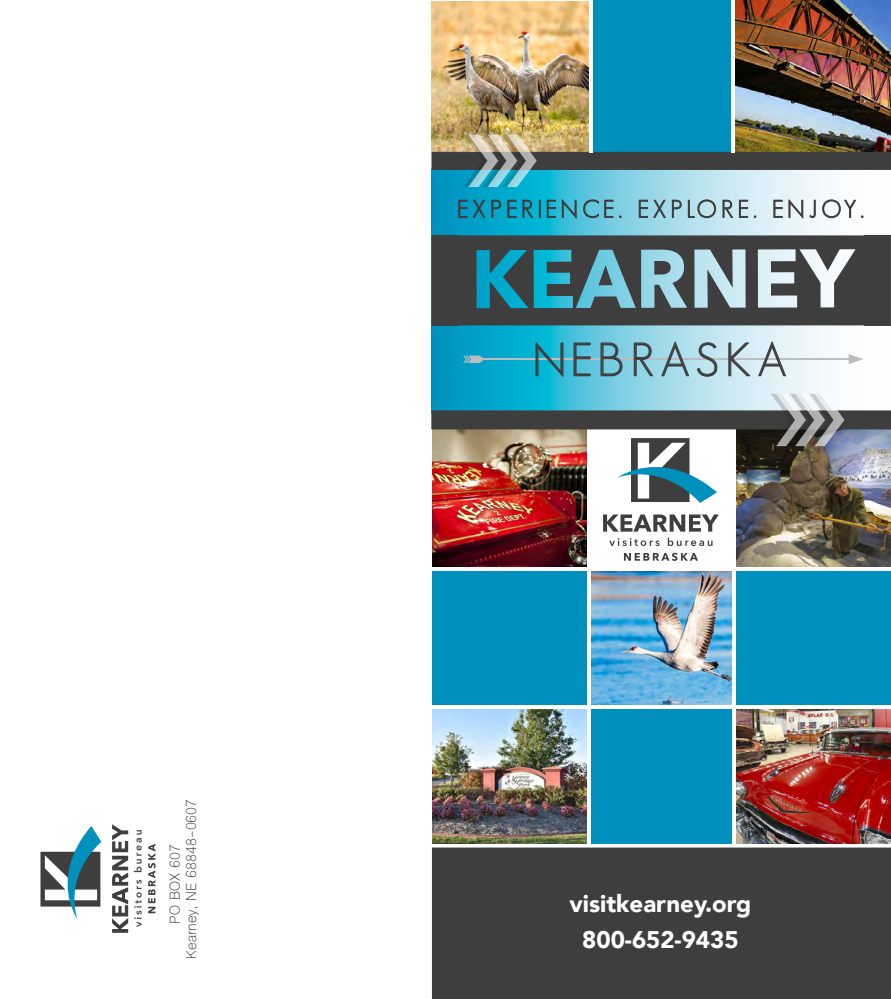
<style>
.page{position:relative;width:891px;height:999px;background:#fff}
.page>*{position:absolute;margin:0;border:0;box-sizing:border-box;transform-origin:0 0}
.t1{font:300 45.9px "Geosans";letter-spacing:.15em;color:#3e3e3f}
.t2{font:900 24px/36px "Avenir";color:#fff;text-align:center}
.t3{font:13.5px/16.2px "Shree Dev 0714";color:#3e3e3f}
</style>
<div class="page">
<svg style="left:112px;top:824px;width:16px;height:109px"></svg>
<svg style="left:40px;top:826px;width:61px;height:93px"></svg>
<svg style="left:134px;top:880px;width:8px;height:47px"></svg>
<svg style="left:134px;top:830px;width:8px;height:42px"></svg>
<svg style="left:148px;top:844px;width:8px;height:69px"></svg>
<img style="left:736px;top:709px;width:154px;height:135px">
<img style="left:736px;top:429px;width:154px;height:138px">
<img style="left:432px;top:709px;width:155px;height:135px">
<div style="left:432px;top:571px;width:157px;height:138px;background:#0090be"></div>
<div style="left:732px;top:569px;width:159px;height:139px;background:#0090be"></div>
<div style="left:589px;top:0;width:144px;height:169px;background:#0090be"></div>
<svg style="left:432px;top:170px;width:459px;height:241px"></svg>
<svg style="left:458px;top:235px;width:406px;height:90px;background:#556f75"></svg>
<svg style="left:598px;top:265px;width:15px;height:20px"></svg>
<hr style="left:483px;top:358px;width:378px;height:2px;background:#bcbdc0">
<svg style="left:849px;top:354px;width:14px;height:10px"></svg>
<svg style="left:463px;top:356px;width:21px;height:7px"></svg>
<svg style="left:536px;top:341px;width:27px;height:37px"></svg>
<svg style="left:574px;top:342px;width:17px;height:34px"></svg>
<svg style="left:601px;top:342px;width:22px;height:34px"></svg>
<svg style="left:634px;top:342px;width:20px;height:34px"></svg>
<svg style="left:661px;top:341px;width:28px;height:35px"></svg>
<svg style="left:697px;top:342px;width:20px;height:35px"></svg>
<svg style="left:728px;top:342px;width:23px;height:34px"></svg>
<svg style="left:758px;top:341px;width:28px;height:35px"></svg>
<svg style="left:458px;top:200px;width:9px;height:18px"></svg>
<svg style="left:473px;top:200px;width:12px;height:18px"></svg>
<svg style="left:492px;top:200px;width:9px;height:18px"></svg>
<svg style="left:508px;top:200px;width:9px;height:18px"></svg>
<svg style="left:523px;top:200px;width:10px;height:18px"></svg>
<svg style="left:539px;top:200px;width:2px;height:18px"></svg>
<svg style="left:547px;top:200px;width:9px;height:18px"></svg>
<svg style="left:562px;top:199px;width:15px;height:20px"></svg>
<svg style="left:583px;top:200px;width:30px;height:18px"></svg>
<svg style="left:639px;top:200px;width:27px;height:18px"></svg>
<svg style="left:672px;top:200px;width:10px;height:18px"></svg>
<svg style="left:688px;top:200px;width:28px;height:18px"></svg>
<svg style="left:723px;top:200px;width:10px;height:18px"></svg>
<svg style="left:739px;top:200px;width:9px;height:18px"></svg>
<svg style="left:774px;top:200px;width:9px;height:18px"></svg>
<svg style="left:789px;top:199px;width:14px;height:20px"></svg>
<svg style="left:809px;top:200px;width:7px;height:18px"></svg>
<svg style="left:822px;top:200px;width:41px;height:18px"></svg>
<svg style="left:617px;top:438px;width:100px;height:65px"></svg>
<svg style="left:603px;top:514px;width:116px;height:18px"></svg>
<svg style="left:609px;top:538px;width:51px;height:8px"></svg>
<svg style="left:668px;top:538px;width:45px;height:8px"></svg>
<svg style="left:624px;top:553px;width:74px;height:8px"></svg>
<img style="left:591px;top:571px;width:141px;height:134px">
<img style="left:735px;top:0;width:156px;height:152px">
<img style="left:432px;top:1px;width:157px;height:151px">
<img style="left:432px;top:429px;width:155px;height:138px">
<div style="left:432px;top:152px;width:459px;height:18px;background:#3e3e3f"></div>
<svg style="left:463px;top:135px;width:74px;height:52px"></svg>
<div style="left:589px;top:708px;width:144px;height:138px;background:#0090be"></div>
<div style="left:432px;top:235px;width:26px;height:91px;background:#3e3e3f"></div>
<div style="left:864px;top:235px;width:27px;height:91px;background:#3e3e3f"></div>
<hr style="left:432px;top:567px;width:459px;height:4px;background:#fff">
<hr style="left:432px;top:705px;width:459px;height:4px;background:#fff">
<svg style="left:432px;top:844px;width:459px;height:4px"></svg>
<hr style="left:587px;top:425px;width:4px;height:437px;background:#fff">
<hr style="left:732px;top:425px;width:4px;height:437px;background:#fff">
<hr style="left:589px;top:0;width:4px;height:152px;background:#fff">
<hr style="left:731px;top:0;width:4px;height:152px;background:#fff">
<div style="left:432px;top:411px;width:459px;height:18px;background:#3e3e3f"></div>
<svg style="left:771px;top:394px;width:73px;height:52px"></svg>
<div style="left:432px;top:848px;width:459px;height:151px;background:#3e3e3f"></div>
<p class="t3" style="left:169px;top:959px;width:161px;text-indent:35px;rotate:-90deg">PO BOX 607<br>Kearney, NE 68848-0607</p>
<h1 class="t1" style="left:533px;top:334px;width:256px">NEBRASKA</h1>
<h2 class="t2" style="left:570px;top:885px;width:183px">visitkearney.org<br>800-652-9435</h2>
</div>
